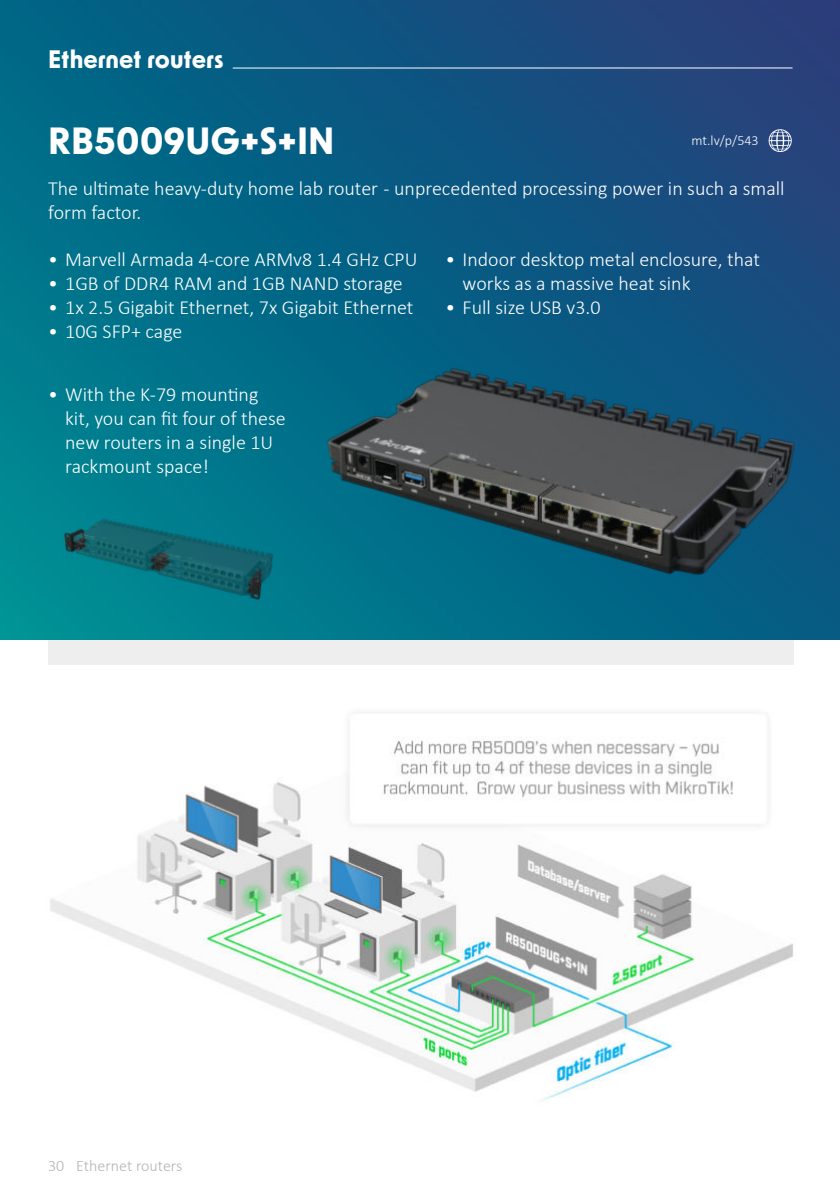
<style>
.page{position:relative;width:840px;height:1191px;background:#fff}
.page>*{position:absolute;margin:0;border:0;box-sizing:border-box;transform-origin:0 0}
.t1{font:700 36px "New Order";color:#fff}
.t2{font:700 24px "New Order";color:#fff}
.t3{font:300 20px/24px "Calibri";color:#fff}
.t4{font:300 16px "Calibri";color:#b2b4b5}
.t5{font:300 14px "Calibri";color:#fff}
</style>
<div class="page">
<img style="left:0;top:0;width:839px;height:640px">
<img style="left:263px;top:281px;width:576px;height:335px">
<img style="left:50px;top:712px;width:744px;height:389px">
<svg style="left:768px;top:129px;width:23px;height:23px"></svg>
<img style="left:54px;top:494px;width:231px;height:146px">
<hr style="left:232px;top:67px;width:560px;height:2px;background:#fff">
<div style="left:48px;top:640px;width:745px;height:24px;background:#eeeeef"></div>
<p class="t2" style="left:48px;top:50px;width:177px">Ethernet routers</p>
<h1 class="t1" style="left:48px;top:126px;width:287px">RB5009UG+S+IN</h1>
<p class="t5" style="left:691px;top:135px;width:68px">mt.lv/p/543</p>
<p class="t3" style="left:48px;top:176px;width:737px">The ultimate heavy-duty home lab router - unprecedented processing power in such a small form factor.</p>
<p class="t3" style="left:48px;top:248px;width:370px">• Marvell Armada 4-core ARMv8 1.4 GHz CPU</p>
<p class="t3" style="left:48px;top:272px;width:356px">• 1GB of DDR4 RAM and 1GB NAND storage</p>
<p class="t3" style="left:48px;top:296px;width:366px">• 1x 2.5 Gigabit Ethernet, 7x Gigabit Ethernet</p>
<p class="t3" style="left:48px;top:320px;width:136px">• 10G SFP+ cage</p>
<p class="t3" style="left:462px;top:248px;width:299px;text-indent:-17px">• Indoor desktop metal enclosure, that works as a massive heat sink</p>
<p class="t3" style="left:445px;top:296px;width:156px">• Full size USB v3.0</p>
<p class="t3" style="left:65px;top:383px;width:222px;text-indent:-17px">• With the K-79 mounting kit, you can fit four of these new routers in a single 1U rackmount space!</p>
<p class="t4" style="left:48px;top:1160px;width:136px">30 Ethernet routers</p>
</div>
